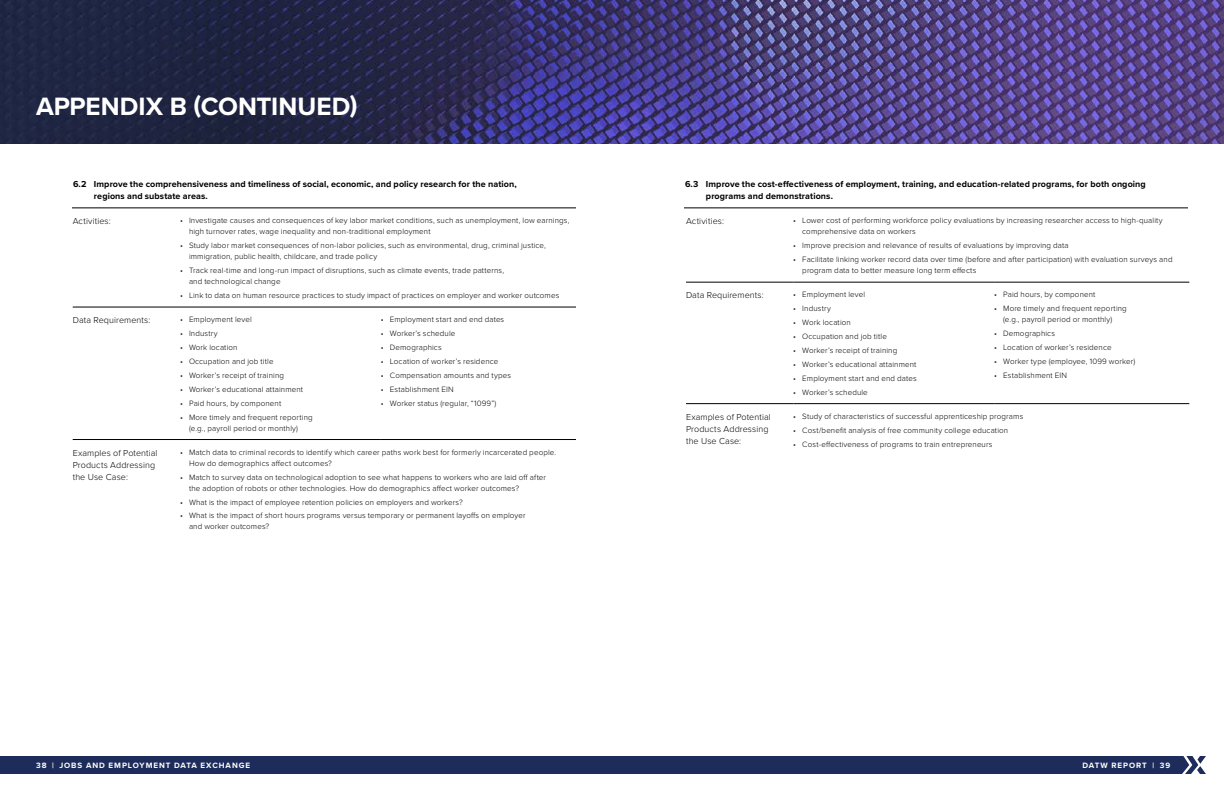
<style>
.page{position:relative;width:1224px;height:792px;background:#fff}
.page>*{position:absolute;margin:0;border:0;box-sizing:border-box;transform-origin:0 0}
.t1{font:700 26px "Proxima Nova";color:#fff}
.t2{font:700 9px/12px "Proxima Nova";letter-spacing:.01em;color:#000}
.t3{font:300 9px/12px "Proxima Nova";letter-spacing:.01em;color:#000}
.t4{font:300 8px/11px "Proxima Nova";letter-spacing:.015em;color:#000}
.t5{font:700 8px "Proxima Nova";letter-spacing:.12em;color:#fff}
</style>
<div class="page">
<svg style="left:0;top:0;width:1224px;height:144px;background:#3d366d"></svg>
<hr style="left:684px;top:208px;width:504px;height:1px;background:#000">
<hr style="left:73px;top:307px;width:107px;height:1px;background:#000">
<hr style="left:180px;top:307px;width:201px;height:1px;background:#000">
<hr style="left:381px;top:307px;width:195px;height:1px;background:#000">
<hr style="left:73px;top:439px;width:107px;height:1px;background:#000">
<hr style="left:180px;top:439px;width:201px;height:1px;background:#000">
<hr style="left:381px;top:439px;width:195px;height:1px;background:#000">
<hr style="left:72px;top:208px;width:504px;height:1px;background:#000">
<hr style="left:686px;top:282px;width:107px;height:1px;background:#000">
<hr style="left:793px;top:282px;width:201px;height:1px;background:#000">
<hr style="left:994px;top:282px;width:195px;height:1px;background:#000">
<hr style="left:686px;top:403px;width:107px;height:1px;background:#000">
<hr style="left:793px;top:403px;width:201px;height:1px;background:#000">
<hr style="left:994px;top:403px;width:195px;height:1px;background:#000">
<div style="left:0;top:756px;width:1206px;height:18px;background:#1d2c5a"></div>
<h1 class="t1" style="left:36px;top:87px;width:323px">APPENDIX B (CONTINUED)</h1>
<p class="t2" style="left:94px;top:178px;width:424px;text-indent:-21px">6.2 Improve the comprehensiveness and timeliness of social, economic, and policy research for the nation, regions and substate areas.</p>
<p class="t3" style="left:73px;top:215px;width:40px">Activities:</p>
<p class="t4" style="left:189px;top:215px;width:382px;text-indent:-9px">• Investigate causes and consequences of key labor market conditions, such as unemployment, low earnings, high turnover rates, wage inequality and non-traditional employment</p>
<p class="t4" style="left:189px;top:240px;width:358px;text-indent:-9px">• Study labor market consequences of non-labor policies, such as environmental, drug, criminal justice, immigration, public health, childcare, and trade policy</p>
<p class="t4" style="left:189px;top:265px;width:317px;text-indent:-9px">• Track real-time and long-run impact of disruptions, such as climate events, trade patterns, and technological change</p>
<p class="t4" style="left:180px;top:289px;width:381px">• Link to data on human resource practices to study impact of practices on employer and worker outcomes</p>
<p class="t3" style="left:73px;top:314px;width:79px">Data Requirements:</p>
<p class="t4" style="left:180px;top:314px;width:73px">• Employment level</p>
<p class="t4" style="left:180px;top:328px;width:39px">• Industry</p>
<p class="t4" style="left:180px;top:342px;width:59px">• Work location</p>
<p class="t4" style="left:180px;top:355px;width:95px">• Occupation and job title</p>
<p class="t4" style="left:180px;top:369px;width:106px">• Worker’s receipt of training</p>
<p class="t4" style="left:180px;top:383px;width:125px">• Worker’s educational attainment</p>
<p class="t4" style="left:180px;top:397px;width:103px">• Paid hours, by component</p>
<p class="t4" style="left:189px;top:411px;width:125px;text-indent:-9px">• More timely and frequent reporting (e.g., payroll period or monthly)</p>
<p class="t4" style="left:381px;top:314px;width:125px">• Employment start and end dates</p>
<p class="t4" style="left:381px;top:328px;width:76px">• Worker’s schedule</p>
<p class="t4" style="left:381px;top:342px;width:62px">• Demographics</p>
<p class="t4" style="left:381px;top:355px;width:119px">• Location of worker’s residence</p>
<p class="t4" style="left:381px;top:369px;width:132px">• Compensation amounts and types</p>
<p class="t4" style="left:381px;top:383px;width:74px">• Establishment EIN</p>
<p class="t4" style="left:381px;top:397px;width:117px">• Worker status (regular, “1099”)</p>
<p class="t3" style="left:73px;top:446px;width:86px">Examples of Potential<br>Products Addressing the Use Case:</p>
<p class="t4" style="left:189px;top:446px;width:369px;text-indent:-9px">• Match data to criminal records to identify which career paths work best for formerly incarcerated people.<br>How do demographics affect outcomes?</p>
<p class="t4" style="left:189px;top:471px;width:359px;text-indent:-9px">• Match to survey data on technological adoption to see what happens to workers who are laid off after the adoption of robots or other technologies. How do demographics affect worker outcomes?</p>
<p class="t4" style="left:180px;top:496px;width:284px">• What is the impact of employee retention policies on employers and workers?</p>
<p class="t4" style="left:189px;top:510px;width:338px;text-indent:-9px">• What is the impact of short hours programs versus temporary or permanent layoffs on employer and worker outcomes?</p>
<p class="t2" style="left:706px;top:178px;width:441px;text-indent:-21px">6.3 Improve the cost-effectiveness of employment, training, and education-related programs, for both ongoing programs and demonstrations.</p>
<p class="t3" style="left:686px;top:215px;width:40px">Activities:</p>
<p class="t4" style="left:802px;top:215px;width:362px;text-indent:-9px">• Lower cost of performing workforce policy evaluations by increasing researcher access to high-quality comprehensive data on workers</p>
<p class="t4" style="left:793px;top:240px;width:277px">• Improve precision and relevance of results of evaluations by improving data</p>
<p class="t4" style="left:802px;top:254px;width:372px;text-indent:-9px">• Facilitate linking worker record data over time (before and after participation) with evaluation surveys and program data to better measure long term effects</p>
<p class="t3" style="left:686px;top:289px;width:79px">Data Requirements:</p>
<p class="t4" style="left:793px;top:289px;width:73px">• Employment level</p>
<p class="t4" style="left:793px;top:303px;width:39px">• Industry</p>
<p class="t4" style="left:793px;top:317px;width:59px">• Work location</p>
<p class="t4" style="left:793px;top:331px;width:95px">• Occupation and job title</p>
<p class="t4" style="left:793px;top:344px;width:106px">• Worker’s receipt of training</p>
<p class="t4" style="left:793px;top:358px;width:125px">• Worker’s educational attainment</p>
<p class="t4" style="left:793px;top:372px;width:125px">• Employment start and end dates</p>
<p class="t4" style="left:793px;top:386px;width:76px">• Worker’s schedule</p>
<p class="t4" style="left:994px;top:289px;width:103px">• Paid hours, by component</p>
<p class="t4" style="left:1003px;top:303px;width:125px;text-indent:-9px">• More timely and frequent reporting (e.g., payroll period or monthly)</p>
<p class="t4" style="left:994px;top:328px;width:62px">• Demographics</p>
<p class="t4" style="left:994px;top:342px;width:119px">• Location of worker’s residence</p>
<p class="t4" style="left:994px;top:355px;width:143px">• Worker type (employee, 1099 worker)</p>
<p class="t4" style="left:994px;top:369px;width:74px">• Establishment EIN</p>
<p class="t3" style="left:686px;top:410px;width:86px">Examples of Potential<br>Products Addressing the Use Case:</p>
<p class="t4" style="left:793px;top:410px;width:232px">• Study of characteristics of successful apprenticeship programs</p>
<p class="t4" style="left:793px;top:424px;width:216px">• Cost/benefit analysis of free community college education</p>
<p class="t4" style="left:793px;top:438px;width:201px">• Cost-effectiveness of programs to train entrepreneurs</p>
<p class="t5" style="left:36px;top:759px;width:216px">38 | JOBS AND EMPLOYMENT DATA EXCHANGE</p>
<p class="t5" style="left:1082px;top:759px;width:89px">DATW REPORT | 39</p>
</div>
